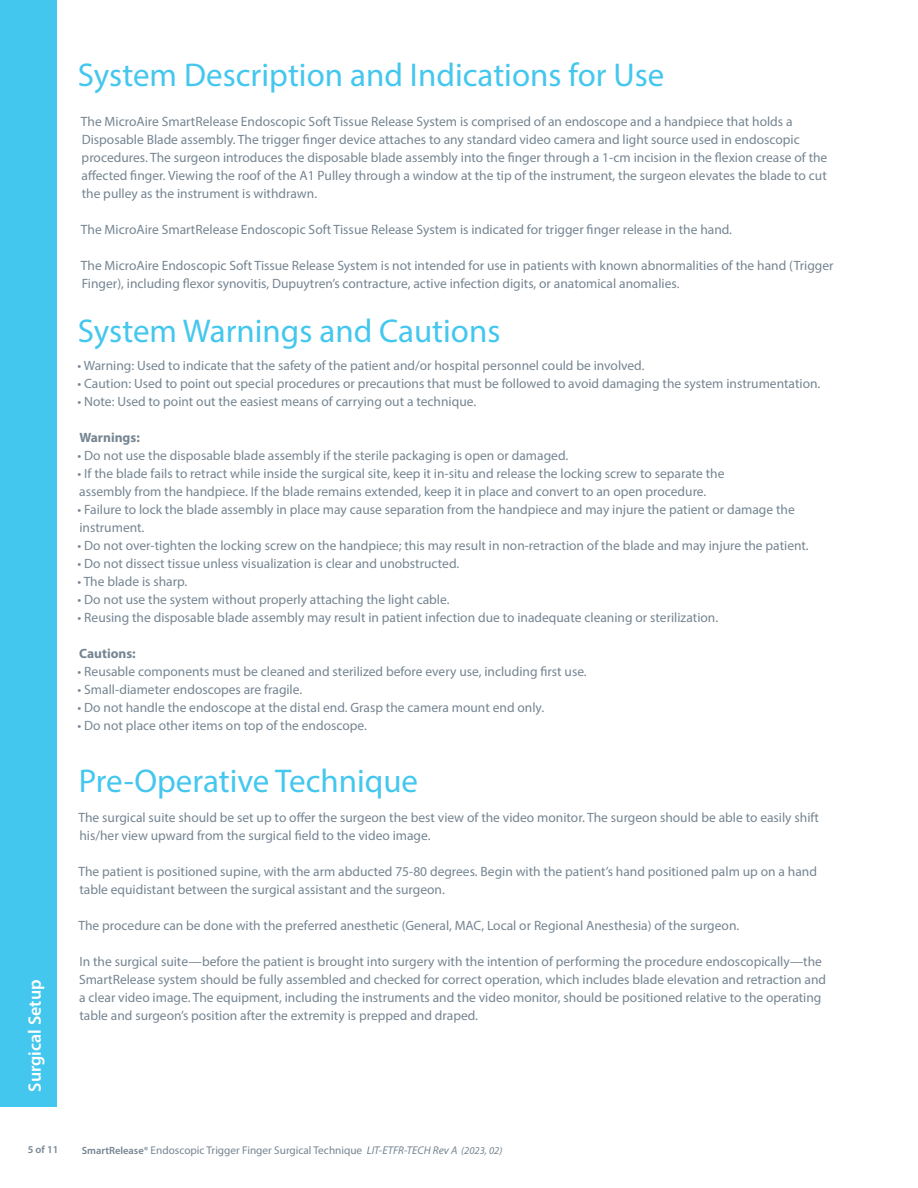
<style>
.page{position:relative;width:918px;height:1188px;background:#fff}
.page>*{position:absolute;margin:0;border:0;box-sizing:border-box;transform-origin:0 0}
.t1{font:33px "Myriad Pro";color:#44c7ee}
.t2{font:600 18px "Myriad Pro";color:#fff}
.t3{font:13.5px/18px "Myriad Pro";color:#758592}
.t4{font:700 13.5px "Myriad Pro";color:#758592}
.t5{font:11.25px "Myriad Pro";color:#758592}
.t6{font:600 10.5px "Myriad Pro";color:#758592}
.s1{font-weight:600;font-size:10.5px}
.s2{font-style:italic}
.s3{font-style:italic;font-size:10.5px}
</style>
<div class="page">
<div style="left:0;top:0;width:56px;height:1107px;background:#44c7ee"></div>
<p class="t2" style="left:23px;top:1092px;width:114px;rotate:-90deg">Surgical Setup</p>
<p class="t1" style="left:78px;top:54px;width:588px">System Description and Indications for Use</p>
<p class="t3" style="left:81px;top:113px;width:713px">The MicroAire SmartRelease Endoscopic Soft Tissue Release System is comprised of an endoscope and a handpiece that holds a</p>
<p class="t3" style="left:82px;top:131px;width:719px">Disposable Blade assembly. The trigger finger device attaches to any standard video camera and light source used in endoscopic</p>
<p class="t3" style="left:82px;top:149px;width:747px">procedures. The surgeon introduces the disposable blade assembly into the finger through a 1-cm incision in the flexion crease of the</p>
<p class="t3" style="left:82px;top:167px;width:747px">affected finger. Viewing the roof of the A1 Pulley through a window at the tip of the instrument, the surgeon elevates the blade to cut</p>
<p class="t3" style="left:82px;top:184px;width:237px">the pulley as the instrument is withdrawn.</p>
<p class="t3" style="left:81px;top:221px;width:653px">The MicroAire SmartRelease Endoscopic Soft Tissue Release System is indicated for trigger finger release in the hand.</p>
<p class="t3" style="left:81px;top:257px;width:754px">The MicroAire Endoscopic Soft Tissue Release System is not intended for use in patients with known abnormalities of the hand (Trigger</p>
<p class="t3" style="left:82px;top:275px;width:599px">Finger), including flexor synovitis, Dupuytren’s contracture, active infection digits, or anatomical anomalies.</p>
<p class="t1" style="left:78px;top:311px;width:424px">System Warnings and Cautions</p>
<p class="t3" style="left:78px;top:356px;width:569px">• Warning: Used to indicate that the safety of the patient and/or hospital personnel could be involved.</p>
<p class="t3" style="left:78px;top:374px;width:744px">• Caution: Used to point out special procedures or precautions that must be followed to avoid damaging the system instrumentation.</p>
<p class="t3" style="left:78px;top:392px;width:400px">• Note: Used to point out the easiest means of carrying out a technique.</p>
<p class="t4" style="left:79px;top:429px;width:62px">Warnings:</p>
<p class="t3" style="left:78px;top:446px;width:492px">• Do not use the disposable blade assembly if the sterile packaging is open or damaged.</p>
<p class="t3" style="left:78px;top:464px;width:648px">• If the blade fails to retract while inside the surgical site, keep it in-situ and release the locking screw to separate the</p>
<p class="t3" style="left:79px;top:482px;width:629px">assembly from the handpiece. If the blade remains extended, keep it in place and convert to an open procedure.</p>
<p class="t3" style="left:78px;top:500px;width:719px">• Failure to lock the blade assembly in place may cause separation from the handpiece and may injure the patient or damage the</p>
<p class="t3" style="left:79px;top:518px;width:67px">instrument.</p>
<p class="t3" style="left:78px;top:536px;width:733px">• Do not over-tighten the locking screw on the handpiece; this may result in non-retraction of the blade and may injure the patient.</p>
<p class="t3" style="left:78px;top:554px;width:383px">• Do not dissect tissue unless visualization is clear and unobstructed.</p>
<p class="t3" style="left:78px;top:572px;width:111px">• The blade is sharp.</p>
<p class="t3" style="left:78px;top:590px;width:373px">• Do not use the system without properly attaching the light cable.</p>
<p class="t3" style="left:78px;top:608px;width:642px">• Reusing the disposable blade assembly may result in patient infection due to inadequate cleaning or sterilization.</p>
<p class="t4" style="left:79px;top:645px;width:58px">Cautions:</p>
<p class="t3" style="left:78px;top:662px;width:511px">• Reusable components must be cleaned and sterilized before every use, including first use.</p>
<p class="t3" style="left:78px;top:680px;width:226px">• Small-diameter endoscopes are fragile.</p>
<p class="t3" style="left:78px;top:698px;width:468px">• Do not handle the endoscope at the distal end. Grasp the camera mount end only.</p>
<p class="t3" style="left:78px;top:716px;width:291px">• Do not place other items on top of the endoscope.</p>
<p class="t1" style="left:79px;top:761px;width:341px">Pre-Operative Technique</p>
<p class="t3" style="left:79px;top:808px;width:742px">The surgical suite should be set up to offer the surgeon the best view of the video monitor. The surgeon should be able to easily shift his/her view upward from the surgical field to the video image.</p>
<p class="t3" style="left:79px;top:862px;width:740px">The patient is positioned supine, with the arm abducted 75-80 degrees. Begin with the patient’s hand positioned palm up on a hand table equidistant between the surgical assistant and the surgeon.</p>
<p class="t3" style="left:79px;top:916px;width:662px">The procedure can be done with the preferred anesthetic (General, MAC, Local or Regional Anesthesia) of the surgeon.</p>
<p class="t3" style="left:79px;top:952px;width:749px">In the surgical suite—before the patient is brought into surgery with the intention of performing the procedure endoscopically—the SmartRelease system should be fully assembled and checked for correct operation, which includes blade elevation and retraction and a clear video image. The equipment, including the instruments and the video monitor, should be positioned relative to the operating table and surgeon’s position after the extremity is prepped and draped.</p>
<p class="t6" style="left:28px;top:1143px;width:32px">5 of 11</p>
<p class="t5" style="left:82px;top:1143px;width:422px"><span class="s1">SmartRelease®</span> Endoscopic Trigger Finger Surgical Technique <span class="s2">LIT-ETFR-TECH Rev A</span> <span class="s3">(2023, 02)</span></p>
</div>
